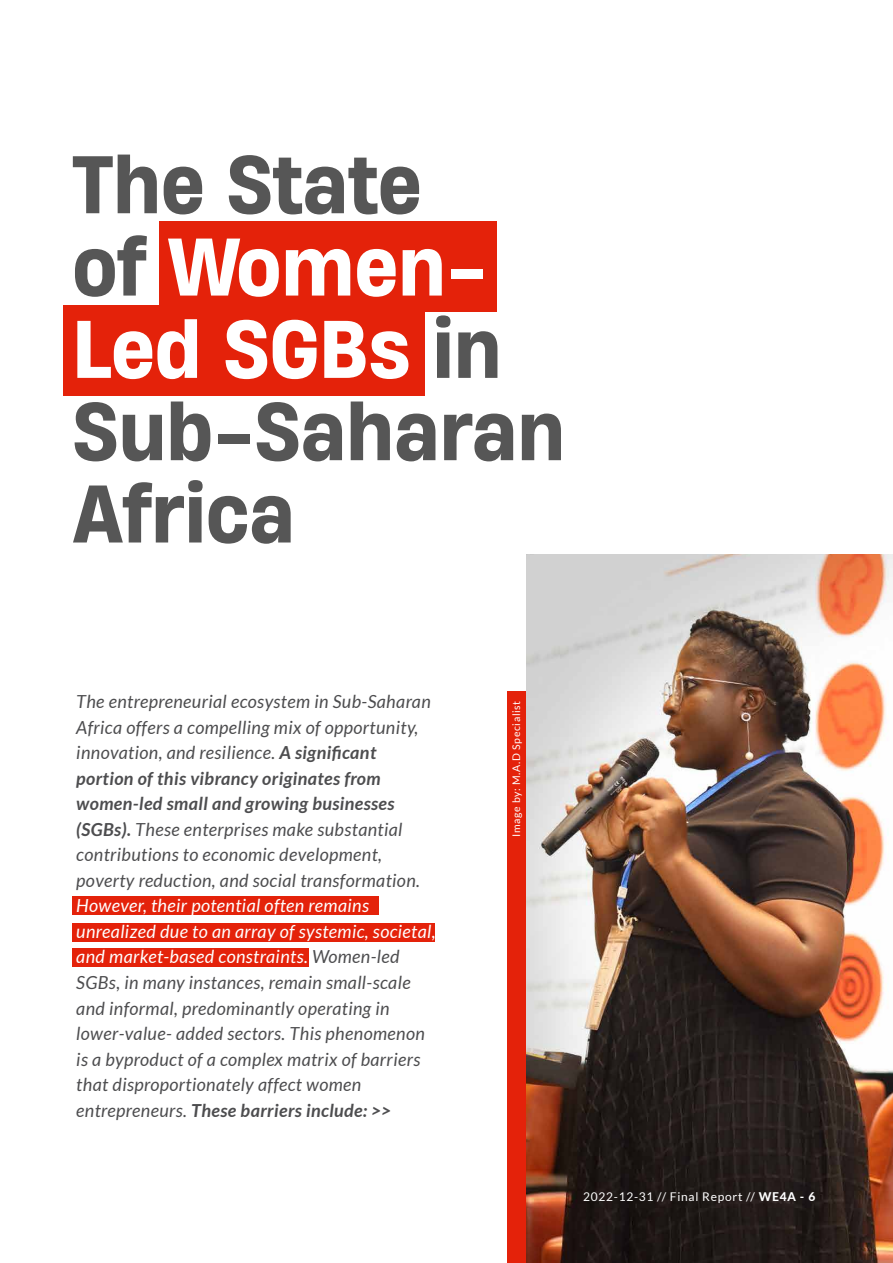
<style>
.page{position:relative;width:893px;height:1263px;background:#fff}
.page>*{position:absolute;margin:0;border:0;box-sizing:border-box;transform-origin:0 0}
.t1{font:500 76.65px/82.3px "Heading Now 65";color:#565656}
.t2{font:italic 18px/25.5px "Lato";letter-spacing:.02em;color:#4d4d4f}
.t3{font:12px "Lato";letter-spacing:.06em;color:#fff}
.t4{font:10.5px "Lato";letter-spacing:.06em;color:#fff}
.s1{color:#fff}
.s2{font-weight:700}
.s3{font-weight:800}
</style>
<div class="page">
<div style="left:72px;top:948px;width:236px;height:19px;background:#e4220a"></div>
<div style="left:72px;top:896px;width:307px;height:19px;background:#e4220a"></div>
<div style="left:72px;top:923px;width:363px;height:19px;background:#e4220a"></div>
<div style="left:507px;top:691px;width:31px;height:572px;background:#e4220a"></div>
<img style="left:527px;top:555px;width:366px;height:708px">
<div style="left:63px;top:305px;width:361px;height:91px;background:#e4220a"></div>
<div style="left:159px;top:221px;width:338px;height:91px;background:#e4220a"></div>
<h1 class="t1" style="left:72px;top:141px;width:494px">The State<br>of <span class="s1">Women-<br>Led SGBs</span> in<br>Sub-Saharan<br>Africa</h1>
<p class="t2" style="left:76px;top:689px;width:356px">The entrepreneurial ecosystem in Sub-Saharan Africa offers a compelling mix of opportunity, innovation, and resilience. <span class="s2">A significant portion of this vibrancy originates from women-led small and growing businesses (SGBs).</span> These enterprises make substantial contributions to economic development, poverty reduction, and social transformation.</p>
<p class="t2" style="left:76px;top:893px;width:361px"><span class="s1">However, their potential often remains unrealized due to an array of systemic, societal, and market-based constraints.</span> Women-led SGBs, in many instances, remain small-scale and informal, predominantly operating in lower-value- added sectors. This phenomenon is a byproduct of a complex matrix of barriers that disproportionately affect women entrepreneurs. <span class="s2">These barriers include: &gt;&gt;</span></p>
<p class="t4" style="left:510px;top:837px;width:138px;rotate:-90deg">Image by: M.A.D Specialist</p>
<p class="t3" style="left:583px;top:1189px;width:234px">2022-12-31 // Final Report // <span class="s3">WE4A - 6</span></p>
</div>
